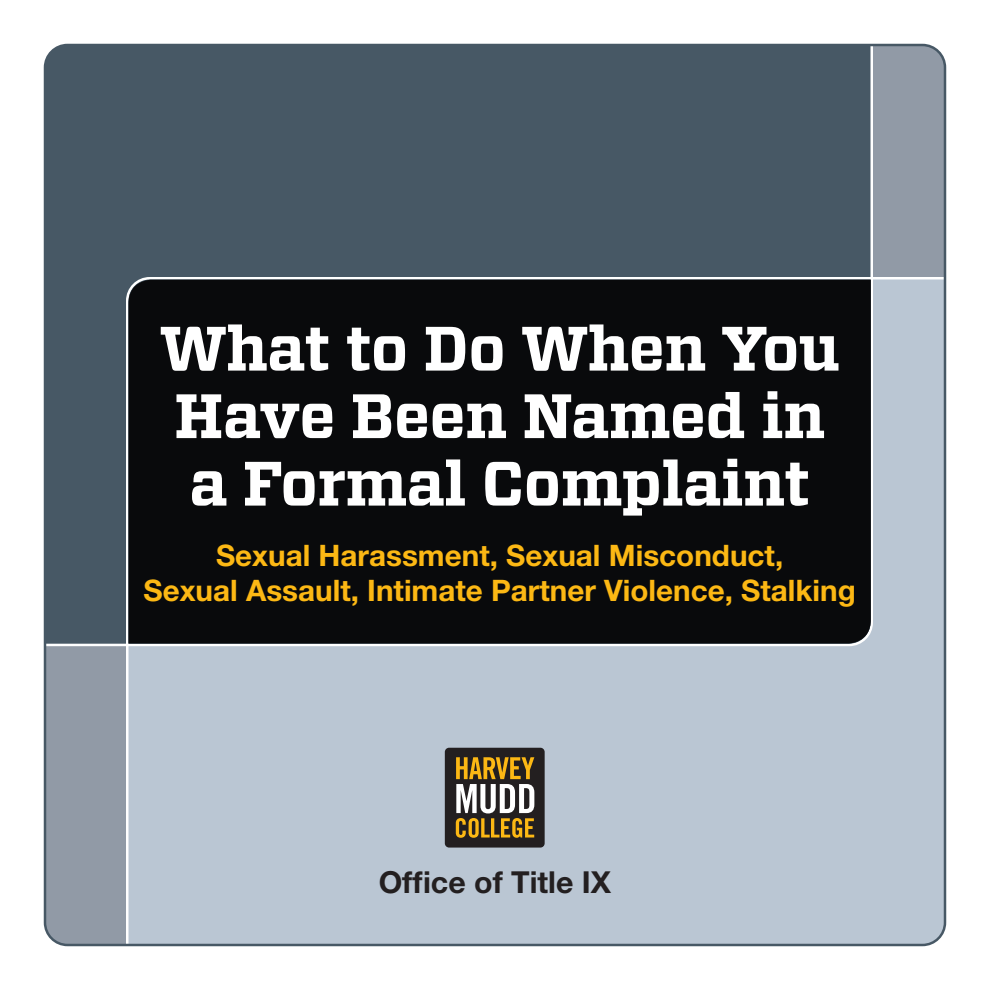
<style>
.page{position:relative;width:990px;height:990px;background:#fff}
.page>*{position:absolute;margin:0;border:0;box-sizing:border-box;transform-origin:0 0}
.t1{font:700 62.5px/67.5px "Vitesse";letter-spacing:-.01em;color:#fff}
.t2{font:700 30.25px "Helvetica Neue LT Std";color:#231f20}
.t3{font:700 29.75px/34.8px "Helvetica Neue LT Std";color:#fcb814;text-align:center}
</style>
<div class="page">
<div style="left:45px;top:45px;width:900px;height:900px;background:#919aa6;border-radius:22px"></div>
<div style="left:46px;top:46px;width:827px;height:600px;background:#475865"></div>
<div style="left:125px;top:276px;width:819px;height:668px;background:#bac6d3"></div>
<div style="left:129px;top:280px;width:742px;height:363px;background:#090a0c"></div>
<div style="left:436px;top:735px;width:121px;height:128px;background:#bac6d3"></div>
<div style="left:445px;top:748px;width:100px;height:100px;background:#231f20;border-radius:4px"></div>
<svg style="left:456px;top:757px;width:78px;height:81px"></svg>
<h1 class="t1" style="left:159px;top:316px;width:682px">What to Do When You<br>Have Been Named in a Formal Complaint</h1>
<p class="t3" style="left:143px;top:538px;width:714px">Sexual Harassment, Sexual Misconduct,<br>Sexual Assault, Intimate Partner Violence, Stalking</p>
<p class="t2" style="left:379px;top:864px;width:234px">Office of Title IX</p>
</div>
